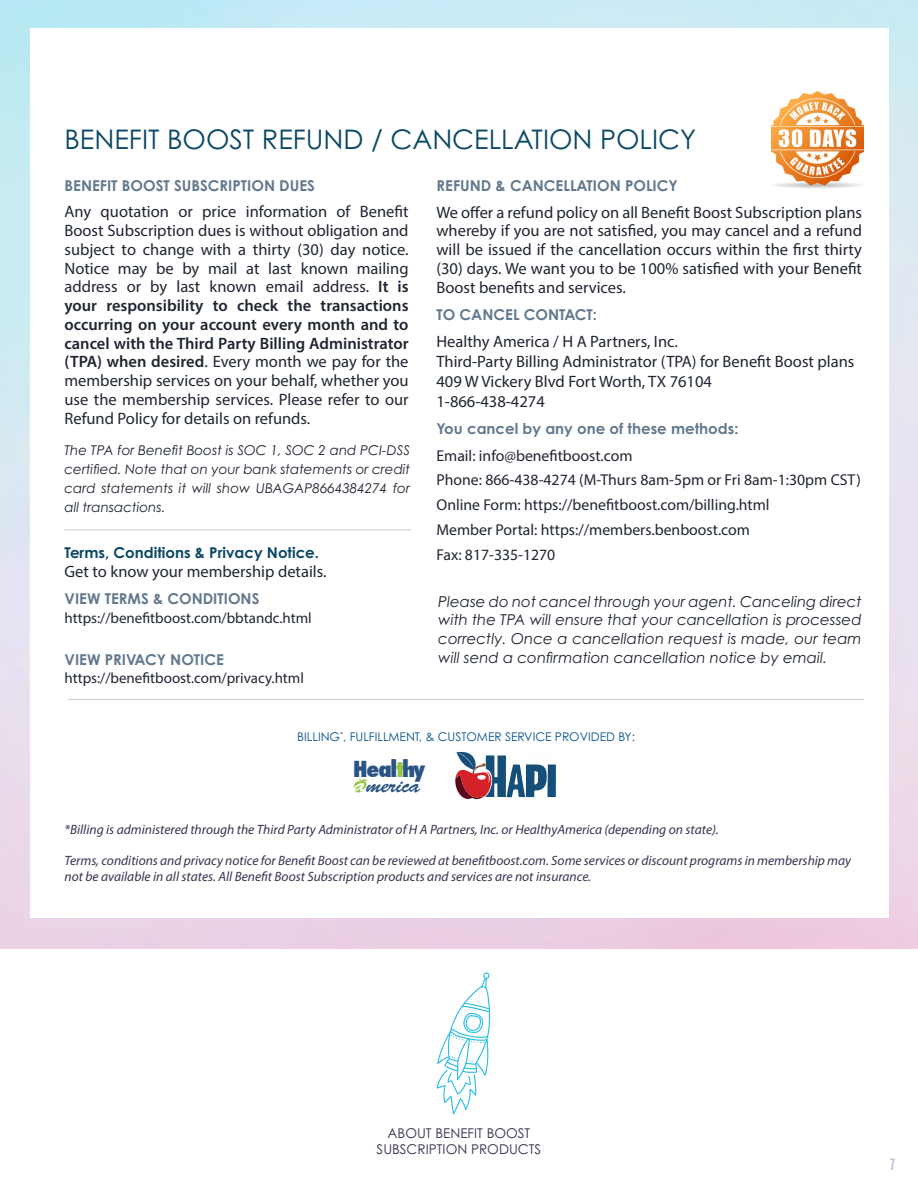
<style>
.page{position:relative;width:918px;height:1188px;background:#fff}
.page>*{position:absolute;margin:0;border:0;box-sizing:border-box;transform-origin:0 0}
.t1{font:27px "Century Gothic Pro";color:#0c4965}
.t2{font:800 condensed 21.6px "Futura";letter-spacing:-.05em;color:#2a5483;scale:1.1 1}
.t3{font:21.6px "Brush Script Std";letter-spacing:-.01em;color:#2a5483}
.t4{font:18px "Ancona Cd";color:#bcbedd}
.t5{font:16.5px/18.8px "Myriad Pro";color:#1f2531;text-align:justify}
.t6{font:15.75px "Myriad Pro";color:#1f2531}
.t7{font:italic 15px/18.8px "Century Gothic Pro";color:#1f2531;text-align:justify}
.t8{font:700 15px "Century Gothic Pro";color:#63798e}
.t9{font:15px "Myriad Pro";color:#1f2531}
.Subhead_3{font:700 15px "Century Gothic Pro";color:#0c4965}
.t10{font:italic 13.5px/16.2px "Myriad Pro";color:#35344f}
.t11{font:italic 13.5px/18.8px "Century Gothic Pro";color:#1f2531;text-align:justify}
.t12{font:13.5px "Century Gothic Pro";color:#35344f}
.t13{font:12px "Century Gothic Pro";color:#0b558e}
.s1{font-weight:600}
.s2{color:#96c73d}
.s3{color:#fff}
</style>
<div class="page">
<img style="left:771px;top:92px;width:93px;height:96px">
<svg style="left:437px;top:972px;width:53px;height:143px"></svg>
<hr style="left:68px;top:699px;width:795px;height:1px;background:#cacaca">
<svg style="left:353px;top:779px;width:14px;height:14px"></svg>
<svg style="left:455px;top:751px;width:101px;height:49px"></svg>
<hr style="left:64px;top:530px;width:347px;height:1px;background:#cacaca">
<p class="t1" style="left:64px;top:123px;width:633px">BENEFIT BOOST REFUND / CANCELLATION POLICY</p>
<p class="t8" style="left:64px;top:176px;width:252px">BENEFIT BOOST SUBSCRIPTION DUES</p>
<p class="t5" style="left:64px;top:202px;width:346px">Any quotation or price information of Benefit Boost Subscription dues is without obligation and subject to change with a thirty (30) day notice.<br>Notice may be by mail at last known mailing address or by last known email address. <span class="s1">It is your responsibility to check the transactions occurring on your account every month and to cancel with the Third Party Billing Administrator (TPA) when desired</span>. Every month we pay for the membership services on your behalf, whether you use the membership services. Please refer to our Refund Policy for details on refunds.</p>
<p class="t11" style="left:64px;top:441px;width:347px">The TPA for Benefit Boost is SOC 1, SOC 2 and PCI-DSS certified. Note that on your bank statements or credit card statements it will show UBAGAP8664384274 for all transactions.</p>
<p class="Subhead_3" style="left:64px;top:543px;width:256px">Terms, Conditions &amp; Privacy Notice.</p>
<p class="t5" style="left:64px;top:562px;width:264px">Get to know your membership details.</p>
<p class="t8" style="left:64px;top:589px;width:196px">VIEW TERMS &amp; CONDITIONS</p>
<p class="t9" style="left:64px;top:609px;width:249px">https://benefitboost.com/bbtandc.html</p>
<p class="t8" style="left:64px;top:650px;width:161px">VIEW PRIVACY NOTICE</p>
<p class="t9" style="left:64px;top:669px;width:241px">https://benefitboost.com/privacy.html</p>
<p class="t8" style="left:436px;top:177px;width:243px">REFUND &amp; CANCELLATION POLICY</p>
<p class="t5" style="left:436px;top:202px;width:427px">We offer a refund policy on all Benefit Boost Subscription plans whereby if you are not satisfied, you may cancel and a refund will be issued if the cancellation occurs within the first thirty (30) days. We want you to be 100% satisfied with your Benefit Boost benefits and services.</p>
<p class="t8" style="left:436px;top:306px;width:162px">TO CANCEL CONTACT:</p>
<p class="t5" style="left:436px;top:331px;width:243px">Healthy America / H A Partners, Inc.</p>
<p class="t5" style="left:436px;top:352px;width:419px">Third-Party Billing Administrator (TPA) for Benefit Boost plans</p>
<p class="t5" style="left:436px;top:372px;width:277px">409 W Vickery Blvd Fort Worth, TX 76104</p>
<p class="t5" style="left:436px;top:392px;width:110px">1-866-438-4274</p>
<p class="t8" style="left:436px;top:420px;width:304px">You cancel by any one of these methods:</p>
<p class="t6" style="left:436px;top:446px;width:198px">Email: info@benefitboost.com</p>
<p class="t6" style="left:436px;top:470px;width:426px">Phone: 866-438-4274 (M-Thurs 8am-5pm or Fri 8am-1:30pm CST)</p>
<p class="t6" style="left:436px;top:495px;width:335px">Online Form: https://benefitboost.com/billing.html</p>
<p class="t6" style="left:436px;top:520px;width:315px">Member Portal: https://members.benboost.com</p>
<p class="t6" style="left:436px;top:545px;width:120px">Fax: 817-335-1270</p>
<p class="t7" style="left:438px;top:592px;width:425px">Please do not cancel through your agent. Canceling direct with the TPA will ensure that your cancellation is processed correctly. Once a cancellation request is made, our team will send a confirmation cancellation notice by email.</p>
<p class="t13" style="left:297px;top:729px;width:339px">BILLING<sup>*</sup>, FULFILLMENT, &amp; CUSTOMER SERVICE PROVIDED BY:</p>
<p class="t2" style="left:353px;top:755px;width:67px">Heal<span class="s2">t</span>hy</p>
<p class="t3" style="left:355px;top:773px;width:67px"><span class="s3">a</span>merica</p>
<p class="t10" style="left:64px;top:821px;width:656px">*Billing is administered through the Third Party Administrator of H A Partners, Inc. or HealthyAmerica (depending on state).</p>
<p class="t10" style="left:64px;top:852px;width:788px">Terms, conditions and privacy notice for Benefit Boost can be reviewed at benefitboost.com. Some services or discount programs in membership may not be available in all states. All Benefit Boost Subscription products and services are not insurance.</p>
<p class="t12" style="left:388px;top:1125px;width:144px">ABOUT BENEFIT BOOST</p>
<p class="t12" style="left:377px;top:1141px;width:166px">SUBSCRIPTION PRODUCTS</p>
<p class="t4" style="left:889px;top:1152px;width:8px">7</p>
</div>
